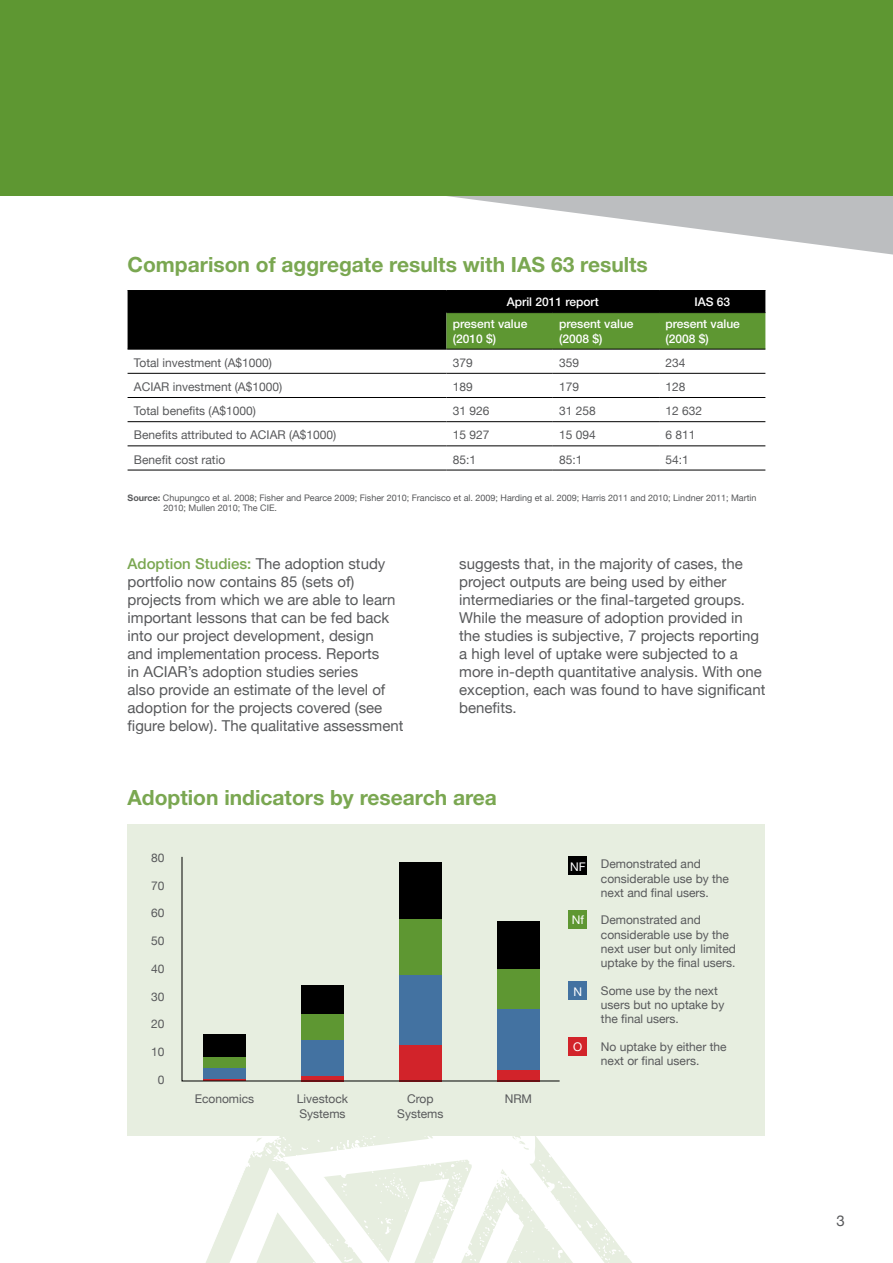
<style>
.page{position:relative;width:893px;height:1263px;background:#fff}
.page>*{position:absolute;margin:0;border:0;box-sizing:border-box;transform-origin:0 0}
.t1{font:700 21px "Helvetica Neue";color:#7aa751}
.t2{font:15px/18px "Helvetica Neue";color:#58595b}
.t3{font:12px/14.4px "Helvetica Neue";color:#58595b}
.t4{font:500 12px/14.4px "Helvetica Neue";color:#fff}
.t5{font:12px "Helvetica Neue";color:#fff}
.t6{font:9px/10.8px "Helvetica Neue";color:#58595b}
.s1{font-weight:700}
.s2{font-weight:500;color:#7aa751}
</style>
<div class="page">
<svg style="left:447px;top:196px;width:446px;height:59px"></svg>
<div style="left:0;top:0;width:893px;height:196px;background:#5e9732"></div>
<div style="left:128px;top:824px;width:637px;height:311px;background:#e7eee0"></div>
<svg style="left:158px;top:1135px;width:510px;height:128px"></svg>
<svg style="left:128px;top:291px;width:637px;height:58px;background:#1d2e0f"></svg>
<hr style="left:128px;top:290px;width:318px;height:1px;background:#000">
<hr style="left:446px;top:290px;width:107px;height:1px;background:#000">
<hr style="left:553px;top:290px;width:106px;height:1px;background:#000">
<hr style="left:659px;top:290px;width:106px;height:1px;background:#000">
<hr style="left:446px;top:312px;width:107px;height:1px;background:#000">
<hr style="left:553px;top:312px;width:106px;height:1px;background:#000">
<hr style="left:659px;top:312px;width:106px;height:1px;background:#000">
<hr style="left:128px;top:349px;width:318px;height:1px;background:#000">
<hr style="left:446px;top:349px;width:107px;height:1px;background:#000">
<hr style="left:553px;top:349px;width:106px;height:1px;background:#000">
<hr style="left:659px;top:349px;width:106px;height:1px;background:#000">
<hr style="left:128px;top:373px;width:318px;height:1px;background:#000">
<hr style="left:446px;top:373px;width:107px;height:1px;background:#000">
<hr style="left:553px;top:373px;width:106px;height:1px;background:#000">
<hr style="left:659px;top:373px;width:106px;height:1px;background:#000">
<hr style="left:128px;top:397px;width:318px;height:1px;background:#000">
<hr style="left:446px;top:397px;width:107px;height:1px;background:#000">
<hr style="left:553px;top:397px;width:106px;height:1px;background:#000">
<hr style="left:659px;top:397px;width:106px;height:1px;background:#000">
<hr style="left:128px;top:421px;width:318px;height:1px;background:#000">
<hr style="left:446px;top:421px;width:107px;height:1px;background:#000">
<hr style="left:553px;top:421px;width:106px;height:1px;background:#000">
<hr style="left:659px;top:421px;width:106px;height:1px;background:#000">
<hr style="left:128px;top:446px;width:318px;height:1px;background:#000">
<hr style="left:446px;top:446px;width:107px;height:1px;background:#000">
<hr style="left:553px;top:446px;width:106px;height:1px;background:#000">
<hr style="left:659px;top:446px;width:106px;height:1px;background:#000">
<hr style="left:128px;top:470px;width:318px;height:1px;background:#000">
<hr style="left:446px;top:470px;width:107px;height:1px;background:#000">
<hr style="left:553px;top:470px;width:106px;height:1px;background:#000">
<hr style="left:659px;top:470px;width:106px;height:1px;background:#000">
<div style="left:569px;top:857px;width:18px;height:18px;background:#000"></div>
<div style="left:569px;top:910px;width:18px;height:18px;background:#5e9732"></div>
<div style="left:569px;top:982px;width:18px;height:18px;background:#4372a1"></div>
<div style="left:569px;top:1037px;width:18px;height:19px;background:#d2232a"></div>
<svg style="left:181px;top:856px;width:379px;height:226px"></svg>
<h1 class="t1" style="left:128px;top:251px;width:522px">Comparison of aggregate results with IAS 63 results</h1>
<p class="t4" style="left:507px;top:295px;width:94px">April 2011 report</p>
<p class="t4" style="left:694px;top:295px;width:37px">IAS 63</p>
<p class="t4" style="left:453px;top:317px;width:76px">present value (2010 $)</p>
<p class="t4" style="left:559px;top:317px;width:76px">present value (2008 $)</p>
<p class="t4" style="left:665px;top:317px;width:76px">present value (2008 $)</p>
<p class="t3" style="left:134px;top:356px;width:140px">Total investment (A$1000)</p>
<p class="t3" style="left:453px;top:356px;width:22px">379</p>
<p class="t3" style="left:559px;top:356px;width:22px">359</p>
<p class="t3" style="left:665px;top:356px;width:22px">234</p>
<p class="t3" style="left:134px;top:380px;width:150px">ACIAR investment (A$1000)</p>
<p class="t3" style="left:453px;top:380px;width:22px">189</p>
<p class="t3" style="left:559px;top:380px;width:22px">179</p>
<p class="t3" style="left:665px;top:380px;width:22px">128</p>
<p class="t3" style="left:134px;top:404px;width:124px">Total benefits (A$1000)</p>
<p class="t3" style="left:453px;top:404px;width:38px">31 926</p>
<p class="t3" style="left:559px;top:404px;width:38px">31 258</p>
<p class="t3" style="left:665px;top:404px;width:38px">12 632</p>
<p class="t3" style="left:134px;top:429px;width:204px">Benefits attributed to ACIAR (A$1000)</p>
<p class="t3" style="left:453px;top:429px;width:38px">15 927</p>
<p class="t3" style="left:559px;top:429px;width:38px">15 094</p>
<p class="t3" style="left:665px;top:429px;width:32px">6 811</p>
<p class="t3" style="left:134px;top:453px;width:93px">Benefit cost ratio</p>
<p class="t3" style="left:453px;top:453px;width:25px">85:1</p>
<p class="t3" style="left:559px;top:453px;width:25px">85:1</p>
<p class="t3" style="left:665px;top:453px;width:25px">54:1</p>
<p class="t6" style="left:164px;top:492px;width:594px;text-indent:-36px"><span class="s1">Source:</span> Chupungco et al. 2008; Fisher and Pearce 2009; Fisher 2010; Francisco et al. 2009; Harding et al. 2009; Harris 2011 and 2010; Lindner 2011; Martin<br>2010; Mullen 2010; The CIE.</p>
<p class="t2" style="left:128px;top:556px;width:277px"><span class="s2">Adoption Studies:</span> The adoption study portfolio now contains 85 (sets of) projects from which we are able to learn important lessons that can be fed back into our project development, design<br>and implementation process. Reports<br>in ACIAR’s adoption studies series<br>also provide an estimate of the level of adoption for the projects covered (see figure below). The qualitative assessment</p>
<p class="t2" style="left:459px;top:556px;width:308px">suggests that, in the majority of cases, the project outputs are being used by either intermediaries or the final-targeted groups.<br>While the measure of adoption provided in the studies is subjective, 7 projects reporting a high level of uptake were subjected to a more in-depth quantitative analysis. With one exception, each was found to have significant benefits.</p>
<h1 class="t1" style="left:128px;top:784px;width:371px">Adoption indicators by research area</h1>
<p class="t3" style="left:151px;top:851px;width:15px">80</p>
<p class="t3" style="left:151px;top:879px;width:15px">70</p>
<p class="t3" style="left:151px;top:907px;width:15px">60</p>
<p class="t3" style="left:151px;top:934px;width:15px">50</p>
<p class="t3" style="left:151px;top:962px;width:15px">40</p>
<p class="t3" style="left:151px;top:990px;width:15px">30</p>
<p class="t3" style="left:151px;top:1018px;width:15px">20</p>
<p class="t3" style="left:151px;top:1045px;width:15px">10</p>
<p class="t3" style="left:158px;top:1073px;width:8px">0</p>
<p class="t3" style="left:195px;top:1092px;width:61px">Economics</p>
<p class="t3" style="left:297px;top:1091px;width:53px;line-height:15px">Livestock<br>Systems</p>
<p class="t3" style="left:397px;top:1091px;width:48px;line-height:15px;text-align:center">Crop<br>Systems</p>
<p class="t3" style="left:505px;top:1092px;width:29px">NRM</p>
<p class="t5" style="left:570px;top:859px;width:17px">NF</p>
<p class="t5" style="left:572px;top:912px;width:14px">Nf</p>
<p class="t5" style="left:573px;top:984px;width:10px">N</p>
<p class="t5" style="left:573px;top:1040px;width:11px">O</p>
<p class="t3" style="left:601px;top:857px;width:130px">Demonstrated and considerable use by the next and final users.</p>
<p class="t3" style="left:601px;top:913px;width:136px">Demonstrated and considerable use by the next user but only limited uptake by the final users.</p>
<p class="t3" style="left:601px;top:984px;width:125px">Some use by the next users but no uptake by the final users.</p>
<p class="t3" style="left:601px;top:1040px;width:127px">No uptake by either the next or final users.</p>
<p class="t2" style="left:836px;top:1213px;width:10px">3</p>
</div>
